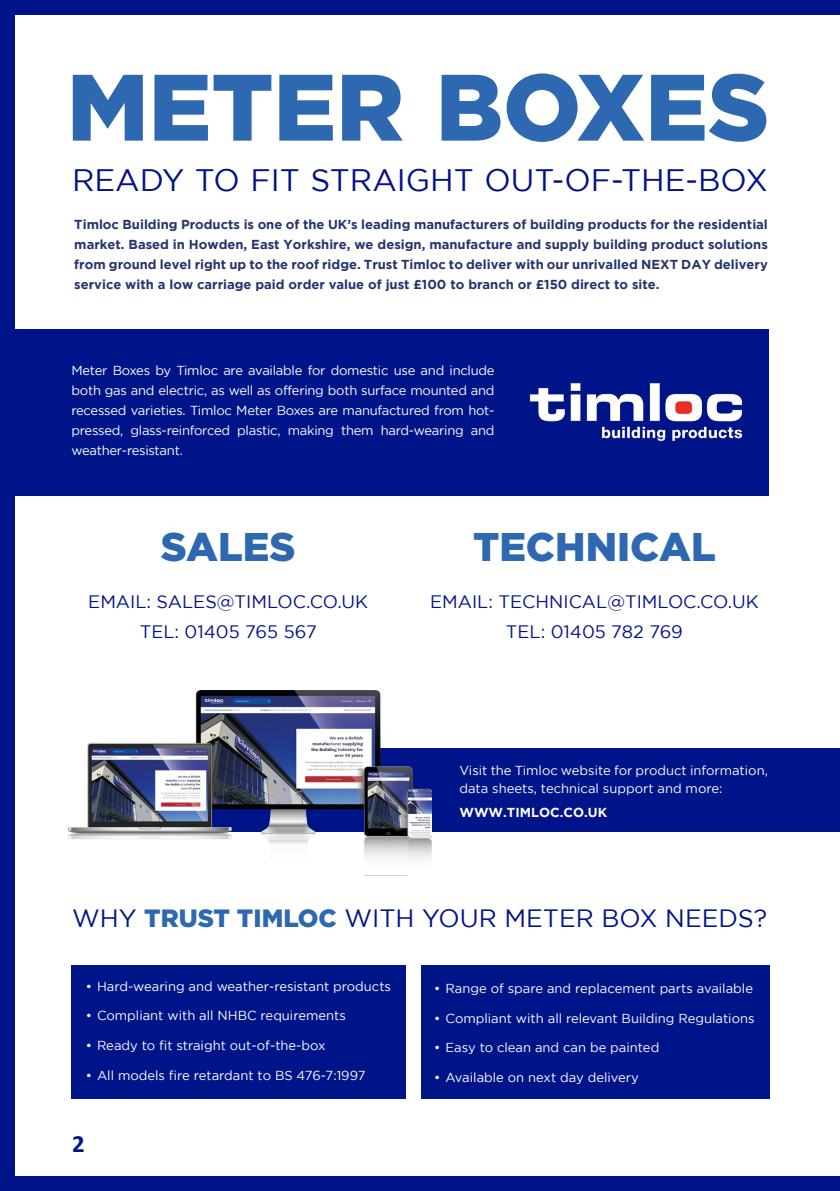
<style>
.page{position:relative;width:840px;height:1191px;background:#fff}
.page>*{position:absolute;margin:0;border:0;box-sizing:border-box;transform-origin:0 0}
.t1{font:900 94px "Gotham";color:#2d68b1}
.t2{font:900 40px "Gotham";color:#2d68b1}
.t3{font:31px "Gotham";color:#001287}
.t4{font:25px "Gotham";color:#001489}
.t5{font:700 24.8px "Calibri";color:#001489}
.t6{font:18px/30px "Gotham";color:#001489;text-align:center}
.t7{font:13px/20px "Gotham";color:#fff;text-align:justify}
.t8{font:700 13px/20px "Gotham";color:#24356e;text-align:justify}
.t9{font:700 13px "Gotham";color:#fff}
.s1{font-weight:900;color:#2d68b1}
</style>
<div class="page">
<div style="left:0;top:0;width:14px;height:1188px;background:#001489"></div>
<div style="left:0;top:0;width:839px;height:14px;background:#001489"></div>
<div style="left:0;top:1176px;width:839px;height:15px;background:#001489"></div>
<div style="left:71px;top:965px;width:334px;height:134px;background:#001489"></div>
<div style="left:420px;top:965px;width:348px;height:134px;background:#001489"></div>
<div style="left:0;top:329px;width:768px;height:167px;background:#001489"></div>
<img style="left:529px;top:383px;width:214px;height:58px">
<div style="left:90px;top:748px;width:749px;height:84px;background:#001489"></div>
<img style="left:69px;top:690px;width:362px;height:186px">
<h1 class="t1" style="left:67px;top:53px;width:703px">METER BOXES</h1>
<h3 class="t3" style="left:72px;top:162px;width:697px">READY TO FIT STRAIGHT OUT-OF-THE-BOX</h3>
<p class="t8" style="left:74px;top:214px;width:694px">Timloc Building Products is one of the UK’s leading manufacturers of building products for the residential market. Based in Howden, East Yorkshire, we design, manufacture and supply building product solutions from ground level right up to the roof ridge. Trust Timloc to deliver with our unrivalled NEXT DAY delivery service with a low carriage paid order value of just £100 to branch or £150 direct to site.</p>
<p class="t7" style="left:71px;top:360px;width:424px">Meter Boxes by Timloc are available for domestic use and include both gas and electric, as well as offering both surface mounted and recessed varieties. Timloc Meter Boxes are manufactured from hot&shy;pressed, glass-reinforced plastic, making them hard-wearing and weather-resistant.</p>
<h2 class="t2" style="left:161px;top:523px;width:136px">SALES</h2>
<h3 class="t6" style="left:88px;top:586px;width:281px">EMAIL: SALES@TIMLOC.CO.UK<br>TEL: 01405 765 567</h3>
<h2 class="t2" style="left:472px;top:523px;width:244px">TECHNICAL</h2>
<h3 class="t6" style="left:430px;top:586px;width:330px">EMAIL: TECHNICAL@TIMLOC.CO.UK<br>TEL: 01405 782 769</h3>
<p class="t7" style="left:459px;top:761px;width:310px;line-height:18px">Visit the Timloc website for product information, data sheets, technical support and more:</p>
<p class="t9" style="left:459px;top:805px;width:149px">WWW.TIMLOC.CO.UK</p>
<h3 class="t4" style="left:72px;top:904px;width:696px">WHY <span class="s1">TRUST TIMLOC</span> WITH YOUR METER BOX NEEDS?</h3>
<p class="t7" style="left:86px;top:976px;width:307px">• Hard-wearing and weather-resistant products</p>
<p class="t7" style="left:86px;top:1005px;width:261px">• Compliant with all NHBC requirements</p>
<p class="t7" style="left:86px;top:1035px;width:241px">• Ready to fit straight out-of-the-box</p>
<p class="t7" style="left:86px;top:1064px;width:281px">• All models fire retardant to BS 476-7:1997</p>
<h3 class="t5" style="left:72px;top:1126px;width:14px">2</h3>
<p class="t7" style="left:434px;top:978px;width:320px">• Range of spare and replacement parts available</p>
<p class="t7" style="left:434px;top:1008px;width:322px">• Compliant with all relevant Building Regulations</p>
<p class="t7" style="left:434px;top:1037px;width:226px">• Easy to clean and can be painted</p>
<p class="t7" style="left:434px;top:1067px;width:206px">• Available on next day delivery</p>
</div>
